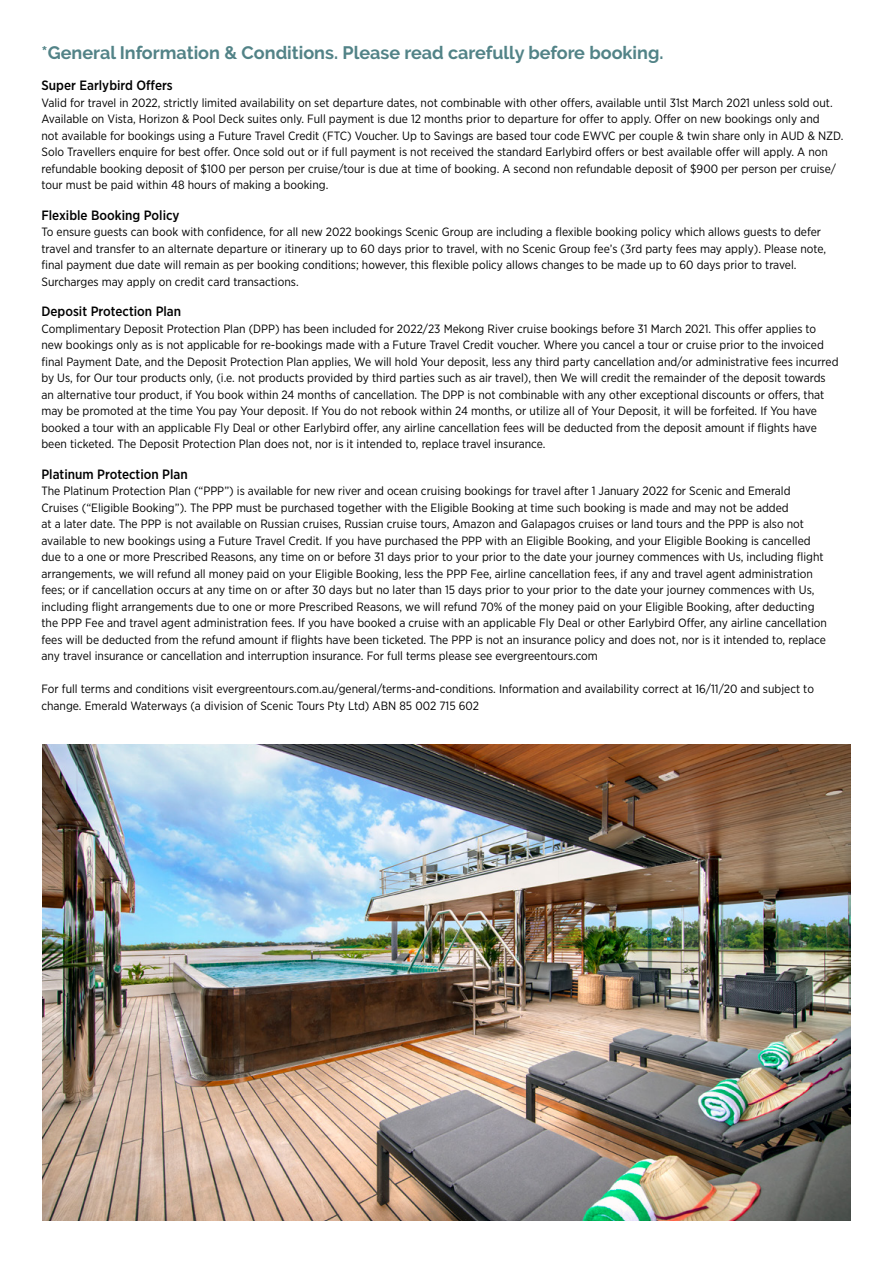
<style>
.page{position:relative;width:893px;height:1263px;background:#fff}
.page>*{position:absolute;margin:0;border:0;box-sizing:border-box;transform-origin:0 0}
.t1{font:700 18px "Raleway";color:#528387}
.t2{font:500 13.5px "Gotham Narrow";color:#000}
.t3{font:12px/16.5px "Gotham Narrow";color:#000}
</style>
<div class="page">
<img style="left:43px;top:744px;width:807px;height:476px">
<h1 class="t1" style="left:41px;top:43px;width:624px">*General Information &amp; Conditions. Please read carefully before booking.</h1>
<p class="t2" style="left:41px;top:77px;width:133px">Super Earlybird Offers</p>
<p class="t3" style="left:41px;top:94px;width:804px">Valid for travel in 2022, strictly limited availability on set departure dates, not combinable with other offers, available until 31st March 2021 unless sold out.<br>Available on Vista, Horizon &amp; Pool Deck suites only. Full payment is due 12 months prior to departure for offer to apply. Offer on new bookings only and<br>not available for bookings using a Future Travel Credit (FTC) Voucher. Up to Savings are based tour code EWVC per couple &amp; twin share only in AUD &amp; NZD.<br>Solo Travellers enquire for best offer. Once sold out or if full payment is not received the standard Earlybird offers or best available offer will apply. A non refundable booking deposit of $100 per person per cruise/tour is due at time of booking. A second non refundable deposit of $900 per person per cruise/ tour must be paid within 48 hours of making a booking.</p>
<p class="t2" style="left:41px;top:206px;width:140px">Flexible Booking Policy</p>
<p class="t3" style="left:41px;top:223px;width:786px">To ensure guests can book with confidence, for all new 2022 bookings Scenic Group are including a flexible booking policy which allows guests to defer travel and transfer to an alternate departure or itinerary up to 60 days prior to travel, with no Scenic Group fee’s (3rd party fees may apply). Please note, final payment due date will remain as per booking conditions; however, this flexible policy allows changes to be made up to 60 days prior to travel.<br>Surcharges may apply on credit card transactions.</p>
<p class="t2" style="left:41px;top:303px;width:141px">Deposit Protection Plan</p>
<p class="t3" style="left:41px;top:320px;width:799px">Complimentary Deposit Protection Plan (DPP) has been included for 2022/23 Mekong River cruise bookings before 31 March 2021. This offer applies to new bookings only as is not applicable for re-bookings made with a Future Travel Credit voucher. Where you cancel a tour or cruise prior to the invoiced final Payment Date, and the Deposit Protection Plan applies, We will hold Your deposit, less any third party cancellation and/or administrative fees incurred by Us, for Our tour products only, (i.e. not products provided by third parties such as air travel), then We will credit the remainder of the deposit towards an alternative tour product, if You book within 24 months of cancellation. The DPP is not combinable with any other exceptional discounts or offers, that may be promoted at the time You pay Your deposit. If You do not rebook within 24 months, or utilize all of Your Deposit, it will be forfeited. If You have booked a tour with an applicable Fly Deal or other Earlybird offer, any airline cancellation fees will be deducted from the deposit amount if flights have been ticketed. The Deposit Protection Plan does not, nor is it intended to, replace travel insurance.</p>
<p class="t2" style="left:41px;top:466px;width:148px">Platinum Protection Plan</p>
<p class="t3" style="left:41px;top:483px;width:787px">The Platinum Protection Plan (“PPP”) is available for new river and ocean cruising bookings for travel after 1 January 2022 for Scenic and Emerald Cruises (“Eligible Booking”). The PPP must be purchased together with the Eligible Booking at time such booking is made and may not be added<br>at a later date. The PPP is not available on Russian cruises, Russian cruise tours, Amazon and Galapagos cruises or land tours and the PPP is also not available to new bookings using a Future Travel Credit. If you have purchased the PPP with an Eligible Booking, and your Eligible Booking is cancelled due to a one or more Prescribed Reasons, any time on or before 31 days prior to your prior to the date your journey commences with Us, including flight arrangements, we will refund all money paid on your Eligible Booking, less the PPP Fee, airline cancellation fees, if any and travel agent administration fees; or if cancellation occurs at any time on or after 30 days but no later than 15 days prior to your prior to the date your journey commences with Us, including flight arrangements due to one or more Prescribed Reasons, we will refund 70% of the money paid on your Eligible Booking, after deducting the PPP Fee and travel agent administration fees. If you have booked a cruise with an applicable Fly Deal or other Earlybird Offer, any airline cancellation fees will be deducted from the refund amount if flights have been ticketed. The PPP is not an insurance policy and does not, nor is it intended to, replace any travel insurance or cancellation and interruption insurance. For full terms please see evergreentours.com</p>
<p class="t3" style="left:41px;top:681px;width:774px">For full terms and conditions visit evergreentours.com.au/general/terms-and-conditions. Information and availability correct at 16/11/20 and subject to change. Emerald Waterways (a division of Scenic Tours Pty Ltd) ABN 85 002 715 602</p>
</div>
